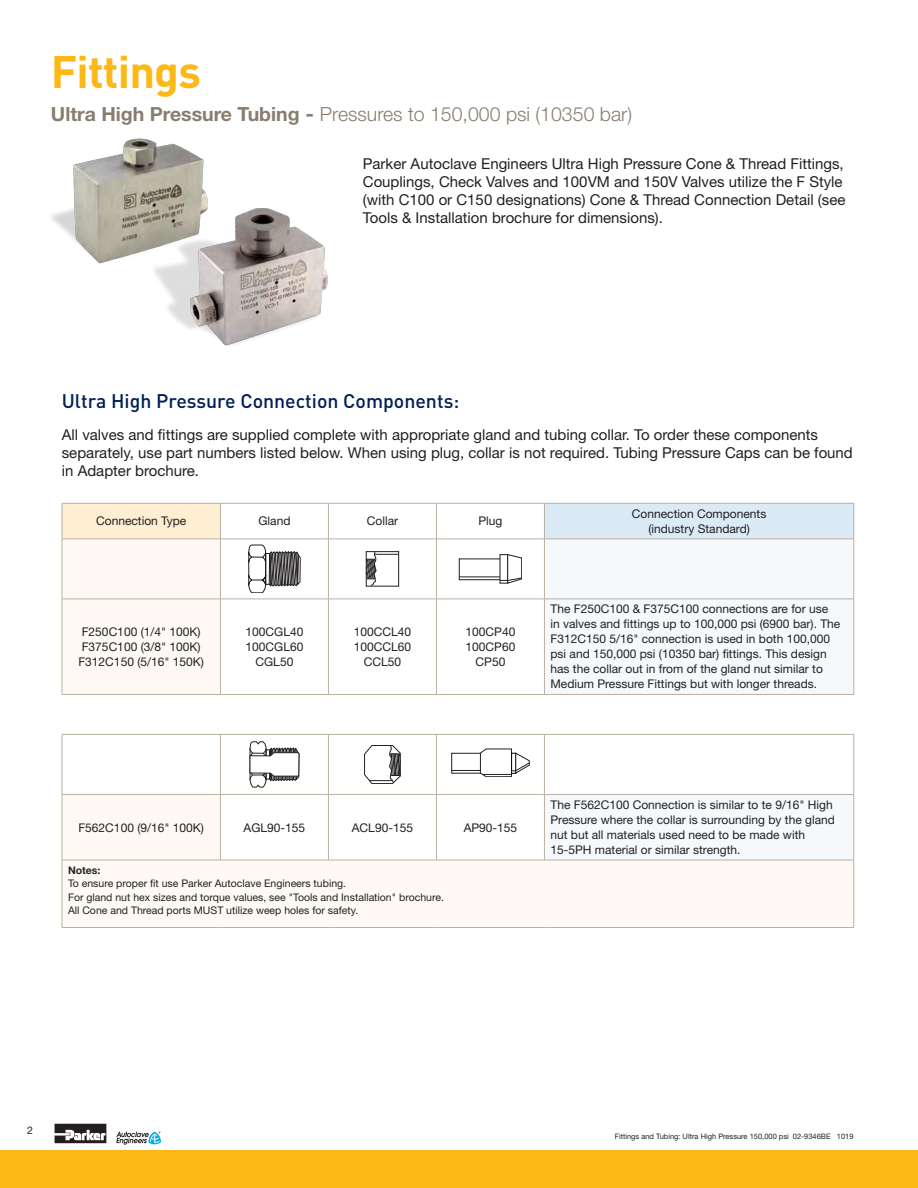
<style>
.page{position:relative;width:918px;height:1188px;background:#fff}
.page>*{position:absolute;margin:0;border:0;box-sizing:border-box;transform-origin:0 0}
.Pressure_Top_Page_GR{font:700 45px "DINOT";letter-spacing:-.02em;color:#fcb814}
.Pressure_Top_Page_GR-2{font:300 19.5px "Helvetica Neue LT Std";color:#887d6e}
.Section_subtitle_Blu{font:500 19.5px "DINOT";color:#001f56}
.Paragraph_Copy{font:15px/18px "Helvetica Neue LT Std";color:#231f20}
.WARNING_OFFER_TO_SAL{font:12px/15px "Helvetica Neue LT Std";color:#231f20;text-align:center}
.Cover_Copy{font:10.5px/13.5px "Helvetica Neue LT Std";color:#231f20}
.t1{font:7.5px "Helvetica Neue LT Std";color:#231f20}
.s1{font-weight:700}
.s2{font-weight:700;font-size:21px}
</style>
<div class="page">
<div style="left:0;top:1150px;width:918px;height:38px;background:#fcb814"></div>
<svg style="left:55px;top:1124px;width:51px;height:19px"></svg>
<svg style="left:116px;top:1132px;width:45px;height:13px"></svg>
<div style="left:62px;top:503px;width:158px;height:36px;background:#feefd2"></div>
<div style="left:544px;top:503px;width:310px;height:36px;background:#dbeaf7"></div>
<svg style="left:63px;top:540px;width:791px;height:387px;fill:#fefaf3"></svg>
<svg style="left:221px;top:540px;width:323px;height:154px"></svg>
<div style="left:545px;top:540px;width:309px;height:320px;background:#f5f9fc"></div>
<div style="left:62px;top:694px;width:792px;height:40px;background:#fff"></div>
<svg style="left:63px;top:735px;width:791px;height:59px"></svg>
<hr style="left:62px;top:503px;width:158px;height:1px;background:#bbb1a3">
<hr style="left:62px;top:503px;width:1px;height:36px;background:#bbb1a3">
<hr style="left:220px;top:503px;width:108px;height:1px;background:#bbb1a3">
<hr style="left:220px;top:503px;width:1px;height:36px;background:#bbb1a3">
<hr style="left:328px;top:503px;width:108px;height:1px;background:#bbb1a3">
<hr style="left:328px;top:503px;width:1px;height:36px;background:#bbb1a3">
<hr style="left:436px;top:503px;width:108px;height:1px;background:#bbb1a3">
<hr style="left:436px;top:503px;width:1px;height:36px;background:#bbb1a3">
<hr style="left:544px;top:503px;width:310px;height:1px;background:#bbb1a3">
<hr style="left:544px;top:503px;width:1px;height:36px;background:#bbb1a3">
<hr style="left:854px;top:503px;width:1px;height:36px;background:#bbb1a3">
<hr style="left:62px;top:539px;width:158px;height:1px;background:#bbb1a3">
<hr style="left:62px;top:539px;width:1px;height:60px;background:#bbb1a3">
<hr style="left:220px;top:539px;width:108px;height:1px;background:#bbb1a3">
<hr style="left:220px;top:539px;width:1px;height:60px;background:#bbb1a3">
<hr style="left:328px;top:539px;width:108px;height:1px;background:#bbb1a3">
<hr style="left:328px;top:539px;width:1px;height:60px;background:#bbb1a3">
<hr style="left:436px;top:539px;width:108px;height:1px;background:#bbb1a3">
<hr style="left:436px;top:539px;width:1px;height:60px;background:#bbb1a3">
<hr style="left:544px;top:539px;width:310px;height:1px;background:#bbb1a3">
<hr style="left:544px;top:539px;width:1px;height:60px;background:#bbb1a3">
<hr style="left:854px;top:539px;width:1px;height:60px;background:#bbb1a3">
<hr style="left:62px;top:599px;width:158px;height:1px;background:#bbb1a3">
<hr style="left:62px;top:599px;width:1px;height:95px;background:#bbb1a3">
<hr style="left:220px;top:599px;width:108px;height:1px;background:#bbb1a3">
<hr style="left:220px;top:599px;width:1px;height:95px;background:#bbb1a3">
<hr style="left:328px;top:599px;width:108px;height:1px;background:#bbb1a3">
<hr style="left:328px;top:599px;width:1px;height:95px;background:#bbb1a3">
<hr style="left:436px;top:599px;width:108px;height:1px;background:#bbb1a3">
<hr style="left:436px;top:599px;width:1px;height:95px;background:#bbb1a3">
<hr style="left:544px;top:599px;width:310px;height:1px;background:#bbb1a3">
<hr style="left:544px;top:599px;width:1px;height:95px;background:#bbb1a3">
<hr style="left:854px;top:599px;width:1px;height:95px;background:#bbb1a3">
<hr style="left:62px;top:694px;width:158px;height:1px;background:#bbb1a3">
<hr style="left:220px;top:694px;width:108px;height:1px;background:#bbb1a3">
<hr style="left:328px;top:694px;width:108px;height:1px;background:#bbb1a3">
<hr style="left:436px;top:694px;width:108px;height:1px;background:#bbb1a3">
<hr style="left:544px;top:694px;width:310px;height:1px;background:#bbb1a3">
<hr style="left:62px;top:734px;width:158px;height:1px;background:#bbb1a3">
<hr style="left:62px;top:735px;width:1px;height:59px;background:#bbb1a3">
<hr style="left:220px;top:734px;width:108px;height:1px;background:#bbb1a3">
<hr style="left:220px;top:735px;width:1px;height:59px;background:#bbb1a3">
<hr style="left:328px;top:734px;width:108px;height:1px;background:#bbb1a3">
<hr style="left:328px;top:735px;width:1px;height:59px;background:#bbb1a3">
<hr style="left:436px;top:734px;width:108px;height:1px;background:#bbb1a3">
<hr style="left:436px;top:735px;width:1px;height:59px;background:#bbb1a3">
<hr style="left:544px;top:734px;width:310px;height:1px;background:#bbb1a3">
<hr style="left:544px;top:735px;width:1px;height:59px;background:#bbb1a3">
<hr style="left:854px;top:735px;width:1px;height:59px;background:#bbb1a3">
<hr style="left:62px;top:794px;width:158px;height:1px;background:#bbb1a3">
<hr style="left:62px;top:795px;width:1px;height:65px;background:#bbb1a3">
<hr style="left:220px;top:794px;width:108px;height:1px;background:#bbb1a3">
<hr style="left:220px;top:795px;width:1px;height:65px;background:#bbb1a3">
<hr style="left:328px;top:794px;width:108px;height:1px;background:#bbb1a3">
<hr style="left:328px;top:795px;width:1px;height:65px;background:#bbb1a3">
<hr style="left:436px;top:794px;width:108px;height:1px;background:#bbb1a3">
<hr style="left:436px;top:795px;width:1px;height:65px;background:#bbb1a3">
<hr style="left:544px;top:794px;width:310px;height:1px;background:#bbb1a3">
<hr style="left:544px;top:795px;width:1px;height:65px;background:#bbb1a3">
<hr style="left:854px;top:795px;width:1px;height:65px;background:#bbb1a3">
<hr style="left:62px;top:860px;width:158px;height:1px;background:#bbb1a3">
<hr style="left:62px;top:860px;width:1px;height:67px;background:#bbb1a3">
<hr style="left:220px;top:860px;width:108px;height:1px;background:#bbb1a3">
<hr style="left:328px;top:860px;width:108px;height:1px;background:#bbb1a3">
<hr style="left:436px;top:860px;width:108px;height:1px;background:#bbb1a3">
<hr style="left:544px;top:860px;width:310px;height:1px;background:#bbb1a3">
<hr style="left:854px;top:860px;width:1px;height:67px;background:#bbb1a3">
<hr style="left:62px;top:927px;width:158px;height:1px;background:#bbb1a3">
<hr style="left:220px;top:927px;width:108px;height:1px;background:#bbb1a3">
<hr style="left:328px;top:927px;width:108px;height:1px;background:#bbb1a3">
<hr style="left:436px;top:927px;width:108px;height:1px;background:#bbb1a3">
<hr style="left:544px;top:927px;width:310px;height:1px;background:#bbb1a3">
<svg style="left:249px;top:545px;width:51px;height:48px"></svg>
<svg style="left:366px;top:551px;width:33px;height:35px"></svg>
<svg style="left:459px;top:554px;width:63px;height:30px"></svg>
<svg style="left:250px;top:741px;width:49px;height:47px"></svg>
<svg style="left:364px;top:745px;width:37px;height:39px"></svg>
<svg style="left:451px;top:749px;width:78px;height:28px"></svg>
<img style="left:154px;top:208px;width:174px;height:138px">
<img style="left:51px;top:138px;width:163px;height:130px">
<p class="Pressure_Top_Page_GR" style="left:51px;top:42px;width:151px">Fittings</p>
<p class="Pressure_Top_Page_GR-2" style="left:51px;top:102px;width:583px"><span class="s1">Ultra High Pressure Tubing</span> <span class="s2">-</span> Pressures to 150,000 psi (10350 bar)</p>
<p class="Paragraph_Copy" style="left:363px;top:155px;width:484px">Parker Autoclave Engineers Ultra High Pressure Cone &amp; Thread Fittings, Couplings, Check Valves and 100VM and 150V Valves utilize the F Style (with C100 or C150 designations) Cone &amp; Thread Connection Detail (see Tools &amp; Installation brochure for dimensions).</p>
<p class="Section_subtitle_Blu" style="left:62px;top:388px;width:399px">Ultra High Pressure Connection Components:</p>
<p class="Paragraph_Copy" style="left:62px;top:425px;width:793px">All valves and fittings are supplied complete with appropriate gland and tubing collar. To order these components separately, use part numbers listed below. When using plug, collar is not required. Tubing Pressure Caps can be found in Adapter brochure.</p>
<p class="WARNING_OFFER_TO_SAL" style="left:96px;top:513px;width:92px">Connection Type</p>
<p class="WARNING_OFFER_TO_SAL" style="left:258px;top:513px;width:34px">Gland</p>
<p class="WARNING_OFFER_TO_SAL" style="left:367px;top:513px;width:33px">Collar</p>
<p class="WARNING_OFFER_TO_SAL" style="left:478px;top:513px;width:25px">Plug</p>
<p class="WARNING_OFFER_TO_SAL" style="left:632px;top:506px;width:136px">Connection Components</p>
<p class="WARNING_OFFER_TO_SAL" style="left:648px;top:521px;width:103px">(industry Standard)</p>
<p class="WARNING_OFFER_TO_SAL" style="left:82px;top:624px;width:120px">F250C100 (1/4" 100K)</p>
<p class="WARNING_OFFER_TO_SAL" style="left:82px;top:639px;width:120px">F375C100 (3/8" 100K)</p>
<p class="WARNING_OFFER_TO_SAL" style="left:78px;top:654px;width:127px">F312C150 (5/16" 150K)</p>
<p class="WARNING_OFFER_TO_SAL" style="left:246px;top:624px;width:59px">100CGL40<br>100CGL60<br>CGL50</p>
<p class="WARNING_OFFER_TO_SAL" style="left:354px;top:624px;width:59px">100CCL40<br>100CCL60<br>CCL50</p>
<p class="WARNING_OFFER_TO_SAL" style="left:466px;top:624px;width:51px">100CP40<br>100CP60<br>CP50</p>
<p class="WARNING_OFFER_TO_SAL" style="left:550px;top:602px;width:291px;text-align:left">The F250C100 &amp; F375C100 connections are for use in valves and fittings up to 100,000 psi (6900 bar). The F312C150 5/16" connection is used in both 100,000 psi and 150,000 psi (10350 bar) fittings. This design has the collar out in from of the gland nut similar to Medium Pressure Fittings but with longer threads.</p>
<p class="WARNING_OFFER_TO_SAL" style="left:78px;top:820px;width:127px">F562C100 (9/16" 100K)</p>
<p class="WARNING_OFFER_TO_SAL" style="left:244px;top:820px;width:63px">AGL90-155</p>
<p class="WARNING_OFFER_TO_SAL" style="left:352px;top:820px;width:63px">ACL90-155</p>
<p class="WARNING_OFFER_TO_SAL" style="left:464px;top:820px;width:55px">AP90-155</p>
<p class="Cover_Copy" style="left:68px;top:863px;width:377px"><span class="s1">Notes:<br></span>To ensure proper fit use Parker Autoclave Engineers tubing.<br>For gland nut hex sizes and torque values, see "Tools and Installation" brochure.</p>
<p class="Cover_Copy" style="left:68px;top:903px;width:292px">All Cone and Thread ports MUST utilize weep holes for safety.</p>
<p class="WARNING_OFFER_TO_SAL" style="left:550px;top:797px;width:286px;text-align:left">The F562C100 Connection is similar to te 9/16" High Pressure where the collar is surrounding by the gland nut but all materials used need to be made with 15-5PH material or similar strength.</p>
<p class="Cover_Copy" style="left:27px;top:1123px;width:7px">2</p>
<p class="t1" style="left:615px;top:1132px;width:240px">Fittings and Tubing: Ultra High Pressure 150,000 psi 02-9346BE 1019</p>
</div>
